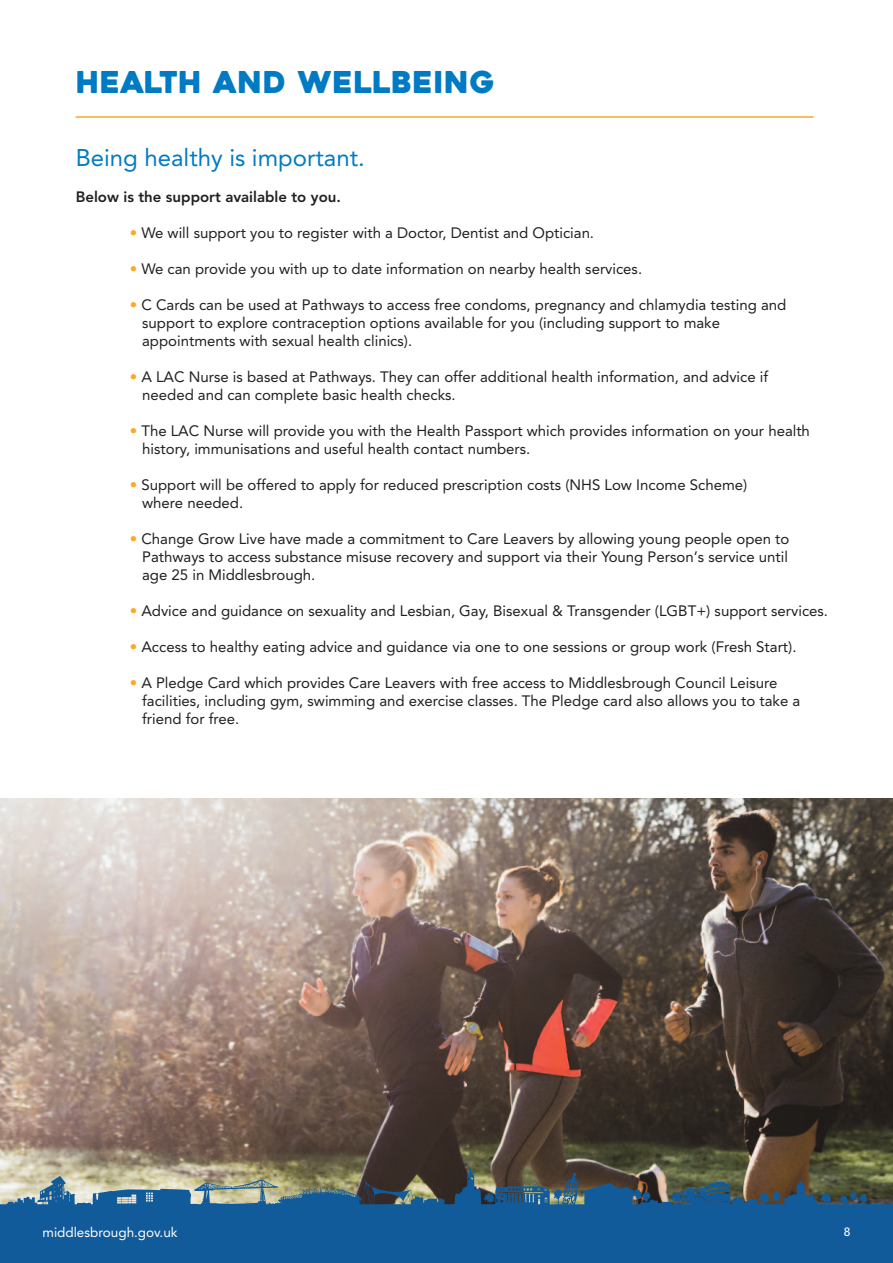
<style>
.page{position:relative;width:893px;height:1263px;background:#fff}
.page>*{position:absolute;margin:0;border:0;box-sizing:border-box;transform-origin:0 0}
.t1{font:30px "Heavitas";letter-spacing:.015em;color:#007bc3}
.t2{font:24px "Avenir";color:#007bc3}
.t3{font:15px/18px "Avenir";color:#231f20}
.t4{font:800 15px "Avenir";color:#231f20}
.t5{font:13.5px "Avenir";color:#fff}
.t6{font:500 12px "Avenir";color:#fff}
.s1{color:#faa928}
</style>
<div class="page">
<img style="left:0;top:798px;width:893px;height:369px">
<svg style="left:0;top:1167px;width:893px;height:96px;background:#346589"></svg>
<hr style="left:76px;top:116px;width:738px;height:2px;background:#faa928">
<h1 class="t1" style="left:76px;top:71px;width:421px">HEALTH AND WELLBEING</h1>
<h2 class="t2" style="left:76px;top:147px;width:291px">Being healthy is important.</h2>
<p class="t4" style="left:76px;top:190px;width:267px">Below is the support available to you.</p>
<p class="t3" style="left:130px;top:225px;width:466px"><span class="s1">•</span> We will support you to register with a Doctor, Dentist and Optician.</p>
<p class="t3" style="left:130px;top:261px;width:514px"><span class="s1">•</span> We can provide you with up to date information on nearby health services.</p>
<p class="t3" style="left:142px;top:297px;width:646px;text-indent:-12px"><span class="s1">•</span> C Cards can be used at Pathways to access free condoms, pregnancy and chlamydia testing and support to explore contraception options available for you (including support to make appointments with sexual health clinics).</p>
<p class="t3" style="left:142px;top:369px;width:627px;text-indent:-12px"><span class="s1">•</span> A LAC Nurse is based at Pathways. They can offer additional health information, and advice if needed and can complete basic health checks.</p>
<p class="t3" style="left:142px;top:423px;width:669px;text-indent:-12px"><span class="s1">•</span> The LAC Nurse will provide you with the Health Passport which provides information on your health history, immunisations and useful health contact numbers.</p>
<p class="t3" style="left:142px;top:477px;width:607px;text-indent:-12px"><span class="s1">•</span> Support will be offered to apply for reduced prescription costs (NHS Low Income Scheme) where needed.</p>
<p class="t3" style="left:142px;top:531px;width:649px;text-align:justify;text-indent:-12px"><span class="s1">•</span> Change Grow Live have made a commitment to Care Leavers by allowing young people open to Pathways to access substance misuse recovery and support via their Young Person’s service until age 25 in Middlesbrough.</p>
<p class="t3" style="left:130px;top:603px;width:700px"><span class="s1">•</span> Advice and guidance on sexuality and Lesbian, Gay, Bisexual &amp; Transgender (LGBT+) support services.</p>
<p class="t3" style="left:130px;top:639px;width:668px"><span class="s1">•</span> Access to healthy eating advice and guidance via one to one sessions or group work (Fresh Start).</p>
<p class="t3" style="left:142px;top:675px;width:660px;text-indent:-12px"><span class="s1">•</span> A Pledge Card which provides Care Leavers with free access to Middlesbrough Council Leisure facilities, including gym, swimming and exercise classes. The Pledge card also allows you to take a friend for free.</p>
<p class="t5" style="left:43px;top:1227px;width:137px">middlesbrough.gov.uk</p>
<p class="t6" style="left:844px;top:1226px;width:8px">8</p>
</div>
